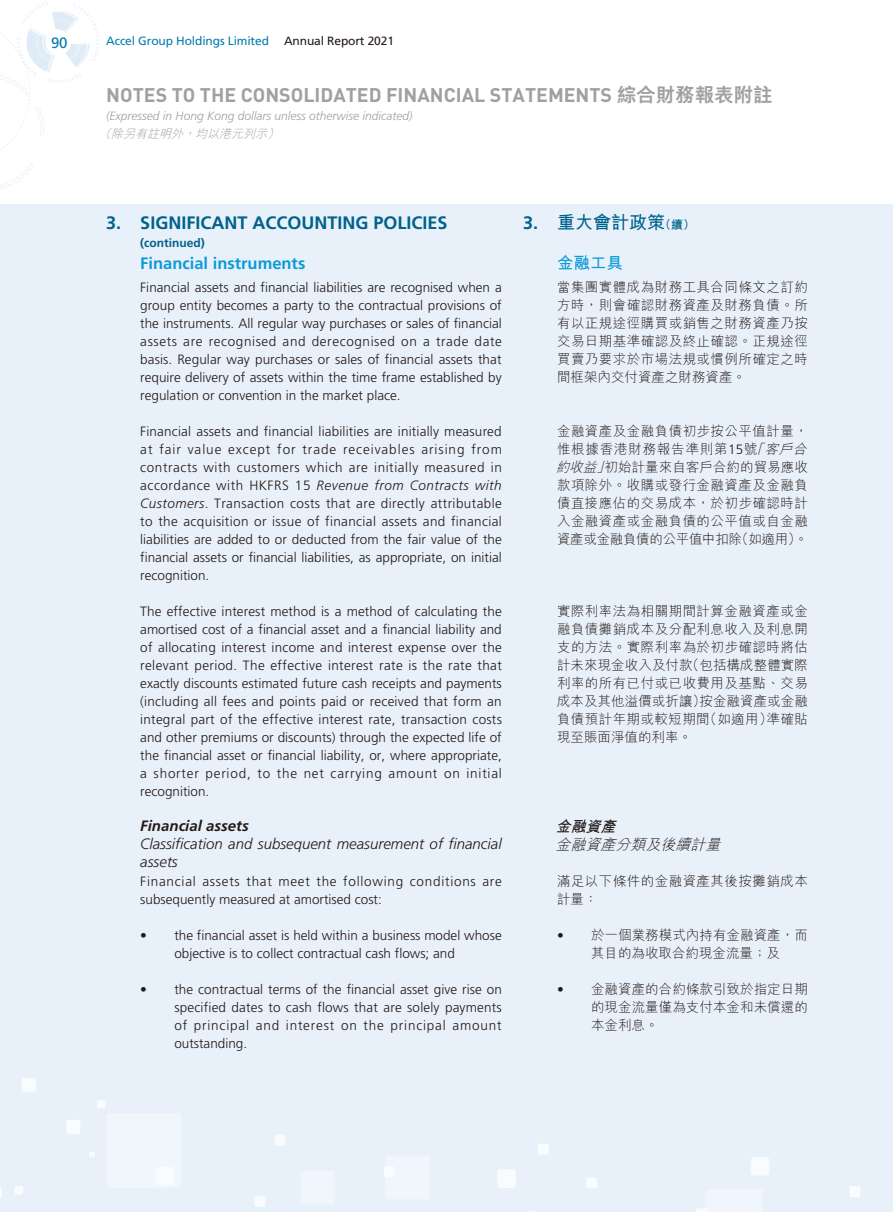
<style>
.page{position:relative;width:893px;height:1212px;background:#fff}
.page>*{position:absolute;margin:0;border:0;box-sizing:border-box;transform-origin:0 0}
.t1{font:700 19.5px "DIN";color:#a0a0a1}
.t2{font:700 18px "Frutiger LT Std";color:#00628b}
.t3{font:700 18px "M Hei HK";color:#00628b}
.t4{font:700 16.5px "Frutiger LT Std";color:#0d9ad8}
.t5{font:700 16.5px "M Hei HK";color:#0d9ad8}
.t6{font:italic 300 15px/18px "Frutiger LT Std";color:#231916}
.t7{font:italic 700 15px "Frutiger LT Std";color:#231916}
.t8{font:italic 300 15px "M Hei HK";color:#231916}
.t9{font:italic 700 15px "M Hei HK";color:#231916}
.t10{font:15px "Frutiger LT Std";color:#037bad}
.t11{font:300 13.5px/18px "Frutiger LT Std";color:#231916;text-align:justify}
.t12{font:300 13.5px/18px "M Hei HK";letter-spacing:.03em;color:#231916;text-align:justify}
.t13{font:300 13.5px/18px "Frutiger LT Std";letter-spacing:.055em;color:#231916}
.t14{font:300 13.5px/18px "M Hei HK";letter-spacing:.005em;color:#231916;text-align:center}
.t15{font:italic 300 12px "Frutiger LT Std";color:#a0a0a1}
.t16{font:12px "Frutiger LT Std";letter-spacing:-.01em;color:#037bad}
.t17{font:italic 300 12px "M Hei HK";color:#a0a0a1}
.t18{font:700 12px "Frutiger LT Std";color:#00628b}
.s1{color:#231916}
.s2{font-family:"M Hei HK";font-weight:800}
.s3{font-style:italic}
.s4{font-family:"Frutiger LT Std"}
.s5{font-size:12px}
</style>
<div class="page">
<div style="left:0;top:204px;width:893px;height:1008px;background:#e8f1fa"></div>
<div style="left:386px;top:1155px;width:44px;height:44px;background:#f0f6fc;border-radius:2px"></div>
<div style="left:106px;top:1113px;width:75px;height:75px;background:#f0f6fc;border-radius:3px"></div>
<div style="left:301px;top:1171px;width:33px;height:33px;background:#f0f6fc;border-radius:2px"></div>
<svg style="left:0;top:2px;width:100px;height:187px"></svg>
<div style="left:849px;top:1186px;width:11px;height:11px;background:#f8fcfe;border-radius:2px"></div>
<div style="left:586px;top:1177px;width:11px;height:11px;background:#f8fcfe;border-radius:2px"></div>
<svg style="left:696px;top:1209px;width:11px;height:3px"></svg>
<div style="left:751px;top:1157px;width:18px;height:18px;background:#f8fcfe;border-radius:3px"></div>
<div style="left:254px;top:1196px;width:11px;height:11px;background:#f8fcfe;border-radius:2px"></div>
<svg style="left:0;top:1188px;width:2px;height:10px"></svg>
<div style="left:156px;top:1167px;width:18px;height:18px;background:#f8fcfe;border-radius:3px"></div>
<div style="left:538px;top:1143px;width:11px;height:11px;background:#f8fcfe;border-radius:2px"></div>
<div style="left:274px;top:1135px;width:11px;height:11px;background:#f8fcfe;border-radius:2px"></div>
<div style="left:384px;top:1166px;width:11px;height:11px;background:#f8fcfe;border-radius:2px"></div>
<div style="left:497px;top:1169px;width:19px;height:19px;background:#f8fcfe;border-radius:3px"></div>
<div style="left:97px;top:1100px;width:9px;height:8px;background:#f8fcfe;border-radius:2px"></div>
<div style="left:15px;top:1186px;width:8px;height:8px;background:#f8fcfe;border-radius:2px"></div>
<svg style="left:90px;top:1152px;width:5px;height:5px"></svg>
<div style="left:66px;top:1119px;width:14px;height:15px;background:#f8fcfe;border-radius:3px"></div>
<div style="left:22px;top:1078px;width:14px;height:14px;background:#f8fcfe;border-radius:3px"></div>
<p class="t10" style="left:51px;top:34px;width:18px">90</p>
<p class="t16" style="left:106px;top:34px;width:289px">Accel Group Holdings Limited <span class="s1">Annual Report 2021</span></p>
<h1 class="t1" style="left:106px;top:83px;width:668px">NOTES TO THE CONSOLIDATED FINANCIAL STATEMENTS <span class="s2">綜合財務報表附註</span></h1>
<p class="t15" style="left:106px;top:109px;width:308px">(Expressed in Hong Kong dollars unless otherwise indicated)</p>
<p class="t17" style="left:99px;top:127px;width:185px">（除另有註明外，均以港元列示）</p>
<h2 class="t2" style="left:106px;top:212px;width:343px">3. SIGNIFICANT ACCOUNTING POLICIES</h2>
<p class="t18" style="left:140px;top:235px;width:66px">(continued)</p>
<p class="t4" style="left:140px;top:254px;width:167px">Financial instruments</p>
<p class="t11" style="left:140px;top:278px;width:363px">Financial assets and financial liabilities are recognised when a group entity becomes a party to the contractual provisions of the instruments. All regular way purchases or sales of financial assets are recognised and derecognised on a trade date basis. Regular way purchases or sales of financial assets that require delivery of assets within the time frame established by regulation or convention in the market place.</p>
<p class="t11" style="left:140px;top:422px;width:363px">Financial assets and financial liabilities are initially measured at fair value except for trade receivables arising from contracts with customers which are initially measured in accordance with HKFRS 15 <span class="s3">Revenue from Contracts with Customers</span>. Transaction costs that are directly attributable to the acquisition or issue of financial assets and financial liabilities are added to or deducted from the fair value of the financial assets or financial liabilities, as appropriate, on initial recognition.</p>
<p class="t11" style="left:140px;top:602px;width:363px">The effective interest method is a method of calculating the amortised cost of a financial asset and a financial liability and of allocating interest income and interest expense over the relevant period. The effective interest rate is the rate that exactly discounts estimated future cash receipts and payments (including all fees and points paid or received that form an integral part of the effective interest rate, transaction costs and other premiums or discounts) through the expected life of the financial asset or financial liability, or, where appropriate, a shorter period, to the net carrying amount on initial recognition.</p>
<p class="t7" style="left:140px;top:817px;width:110px">Financial assets</p>
<p class="t6" style="left:140px;top:835px;width:363px">Classification and subsequent measurement of financial assets</p>
<p class="t13" style="left:140px;top:872px;width:363px">Financial assets that meet the following conditions are subsequently measured at amortised cost:</p>
<p class="t11" style="left:174px;top:926px;width:329px;text-indent:-34px">• the financial asset is held within a business model whose objective is to collect contractual cash flows; and</p>
<p class="t11" style="left:174px;top:980px;width:329px;text-indent:-34px">• the contractual terms of the financial asset give rise on specified dates to cash flows that are solely payments of principal and interest on the principal amount outstanding.</p>
<h2 class="t3" style="left:523px;top:209px;width:174px"><span class="s4">3.</span> 重大會計政策<span class="s5">（續）</span></h2>
<p class="t5" style="left:557px;top:251px;width:67px">金融工具</p>
<p class="t12" style="left:557px;top:278px;width:252px">當集團實體成為財務工具合同條文之訂約方時，則會確認財務資產及財務負債。所有以正規途徑購買或銷售之財務資產乃按交易日期基準確認及終止確認。正規途徑買賣乃要求於市場法規或慣例所確定之時間框架內交付資產之財務資產。</p>
<p class="t12" style="left:556px;top:422px;width:256px;text-align:left">金融資產及金融負債初步按公平值計量，惟根據香港財務報告準則第<span class="s4">15</span>號<span class="s3">「客戶合約收益」</span>初始計量來自客戶合約的貿易應收款項除外。收購或發行金融資產及金融負債直接應佔的交易成本，於初步確認時計入金融資產或金融負債的公平值或自金融資產或金融負債的公平值中扣除（如適用）。</p>
<p class="t12" style="left:557px;top:602px;width:252px">實際利率法為相關期間計算金融資產或金融負債攤銷成本及分配利息收入及利息開支的方法。實際利率為於初步確認時將估計未來現金收入及付款（包括構成整體實際利率的所有已付或已收費用及基點、交易成本及其他溢價或折讓）按金融資產或金融負債預計年期或較短期間（如適用）準確貼現至賬面淨值的利率。</p>
<p class="t9" style="left:555px;top:815px;width:67px">金融資產</p>
<p class="t8" style="left:555px;top:836px;width:170px">金融資產分類及後續計量</p>
<p class="t12" style="left:557px;top:872px;width:252px">滿足以下條件的金融資產其後按攤銷成本計量：</p>
<p class="t14" style="left:557px;top:926px;width:252px"><span class="s4">•</span> 於一個業務模式內持有金融資產，而其目的為收取合約現金流量；及</p>
<p class="t12" style="left:591px;top:980px;width:218px;text-indent:-34px"><span class="s4">•</span> 金融資產的合約條款引致於指定日期的現金流量僅為支付本金和未償還的本金利息。</p>
</div>
